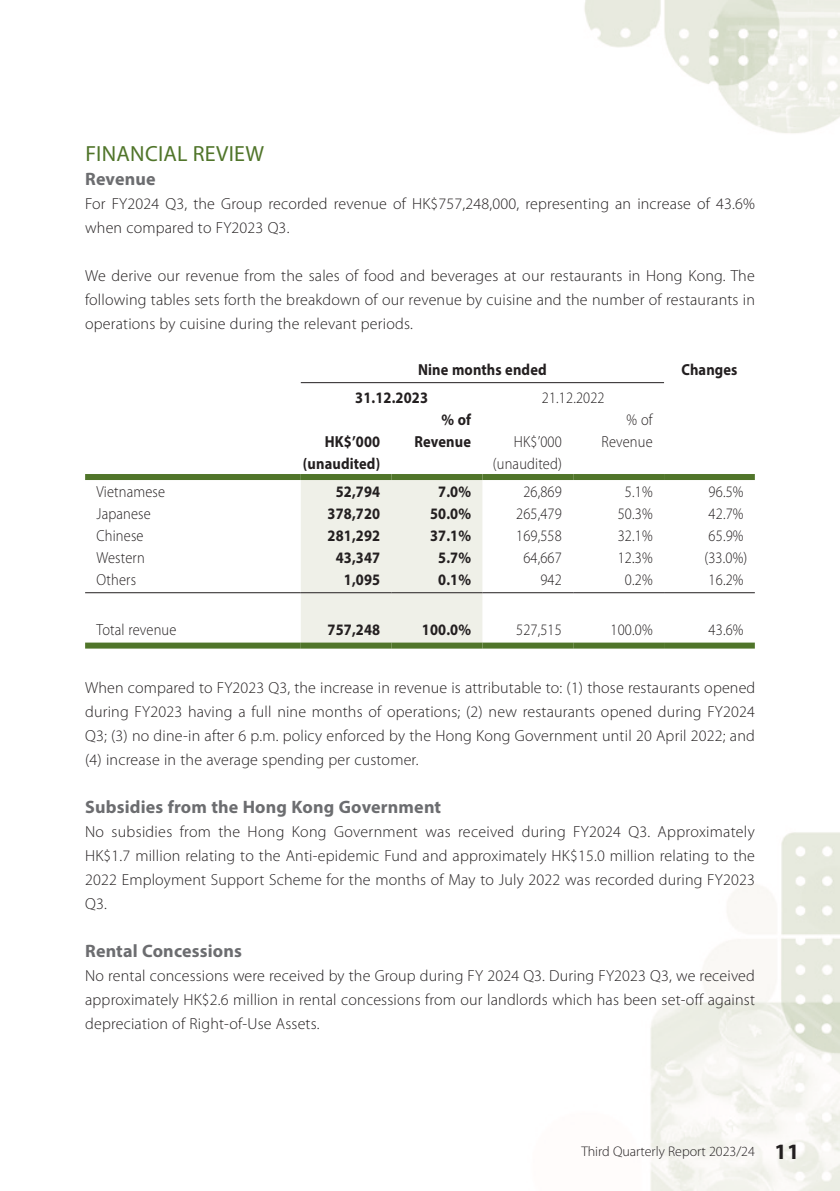
<style>
.page{position:relative;width:840px;height:1191px;background:#fff}
.page>*{position:absolute;margin:0;border:0;box-sizing:border-box;transform-origin:0 0}
.Heading_1{font:22px "Myriad Pro";letter-spacing:.01em;color:#50752a}
.Heading_2{font:700 18px "Myriad Pro";letter-spacing:.01em;color:#6c6d70}
.Body_Text{font:300 16px/24px "Myriad Pro";letter-spacing:.01em;color:#231f20;text-align:justify}
.Body_Text-2{font:300 16px "Myriad Pro";letter-spacing:.01em;color:#231f20;scale:.9 1}
.Body_Text-3{font:700 16px "Myriad Pro";letter-spacing:.01em;color:#231f20;scale:.9 1}
.t1{font:300 14px "Myriad Pro";letter-spacing:-.005em;color:#231f20}
.s1{font-weight:700;font-size:22px}
</style>
<div class="page">
<img style="left:85px;top:0;width:754px;height:1191px">
<div style="left:300px;top:480px;width:182px;height:162px;background:#eff0e8"></div>
<hr style="left:300px;top:382px;width:363px;height:1px;background:#231f20">
<div style="left:85px;top:474px;width:215px;height:6px;background:#50752a"></div>
<div style="left:300px;top:474px;width:91px;height:6px;background:#50752a"></div>
<div style="left:391px;top:474px;width:91px;height:6px;background:#50752a"></div>
<div style="left:482px;top:474px;width:91px;height:6px;background:#50752a"></div>
<div style="left:573px;top:474px;width:90px;height:6px;background:#50752a"></div>
<div style="left:663px;top:474px;width:91px;height:6px;background:#50752a"></div>
<hr style="left:85px;top:592px;width:215px;height:1px;background:#231f20">
<hr style="left:300px;top:592px;width:91px;height:1px;background:#231f20">
<hr style="left:391px;top:592px;width:91px;height:1px;background:#231f20">
<hr style="left:482px;top:592px;width:91px;height:1px;background:#231f20">
<hr style="left:573px;top:592px;width:90px;height:1px;background:#231f20">
<hr style="left:663px;top:592px;width:91px;height:1px;background:#231f20">
<div style="left:85px;top:642px;width:215px;height:6px;background:#50752a"></div>
<div style="left:300px;top:642px;width:91px;height:6px;background:#50752a"></div>
<div style="left:391px;top:642px;width:91px;height:6px;background:#50752a"></div>
<div style="left:482px;top:642px;width:91px;height:6px;background:#50752a"></div>
<div style="left:573px;top:642px;width:90px;height:6px;background:#50752a"></div>
<div style="left:663px;top:642px;width:91px;height:6px;background:#50752a"></div>
<p class="Heading_1" style="left:85px;top:140px;width:180px">FINANCIAL REVIEW</p>
<p class="Heading_2" style="left:85px;top:167px;width:72px">Revenue</p>
<p class="Body_Text" style="left:85px;top:192px;width:671px">For FY2024 Q3, the Group recorded revenue of HK$757,248,000, representing an increase of 43.6% when compared to FY2023 Q3.</p>
<p class="Body_Text" style="left:85px;top:264px;width:671px">We derive our revenue from the sales of food and beverages at our restaurants in Hong Kong. The following tables sets forth the breakdown of our revenue by cuisine and the number of restaurants in operations by cuisine during the relevant periods.</p>
<p class="Body_Text-3" style="left:418px;top:359px;width:144px">Nine months ended</p>
<p class="Body_Text-3" style="left:681px;top:359px;width:64px">Changes</p>
<p class="Body_Text-3" style="left:355px;top:387px;width:82px">31.12.2023</p>
<p class="Body_Text-2" style="left:541px;top:388px;width:71px">21.12.2022</p>
<p class="Body_Text-3" style="left:324px;top:431px;width:63px">HK$’000</p>
<p class="Body_Text-3" style="left:441px;top:409px;width:34px">% of</p>
<p class="Body_Text-3" style="left:414px;top:431px;width:64px">Revenue</p>
<p class="Body_Text-2" style="left:513px;top:432px;width:55px">HK$’000</p>
<p class="Body_Text-2" style="left:626px;top:410px;width:30px">% of</p>
<p class="Body_Text-2" style="left:601px;top:432px;width:58px">Revenue</p>
<p class="Body_Text-3" style="left:303px;top:453px;width:87px">(unaudited)</p>
<p class="Body_Text-2" style="left:492px;top:454px;width:78px">(unaudited)</p>
<p class="Body_Text-2" style="left:96px;top:482px;width:78px">Vietnamese</p>
<p class="Body_Text-3" style="left:335px;top:481px;width:51px">52,794</p>
<p class="Body_Text-3" style="left:438px;top:481px;width:38px">7.0%</p>
<p class="Body_Text-2" style="left:523px;top:482px;width:44px">26,869</p>
<p class="Body_Text-2" style="left:624px;top:482px;width:32px">5.1%</p>
<p class="Body_Text-2" style="left:708px;top:482px;width:40px">96.5%</p>
<p class="Body_Text-2" style="left:96px;top:504px;width:62px">Japanese</p>
<p class="Body_Text-3" style="left:327px;top:503px;width:60px">378,720</p>
<p class="Body_Text-3" style="left:430px;top:503px;width:47px">50.0%</p>
<p class="Body_Text-2" style="left:516px;top:504px;width:52px">265,479</p>
<p class="Body_Text-2" style="left:617px;top:504px;width:40px">50.3%</p>
<p class="Body_Text-2" style="left:708px;top:504px;width:40px">42.7%</p>
<p class="Body_Text-2" style="left:96px;top:526px;width:54px">Chinese</p>
<p class="Body_Text-3" style="left:327px;top:525px;width:60px">281,292</p>
<p class="Body_Text-3" style="left:430px;top:525px;width:47px">37.1%</p>
<p class="Body_Text-2" style="left:516px;top:526px;width:52px">169,558</p>
<p class="Body_Text-2" style="left:617px;top:526px;width:40px">32.1%</p>
<p class="Body_Text-2" style="left:708px;top:526px;width:40px">65.9%</p>
<p class="Body_Text-2" style="left:96px;top:548px;width:55px">Western</p>
<p class="Body_Text-3" style="left:335px;top:547px;width:51px">43,347</p>
<p class="Body_Text-3" style="left:438px;top:547px;width:38px">5.7%</p>
<p class="Body_Text-2" style="left:523px;top:548px;width:44px">64,667</p>
<p class="Body_Text-2" style="left:617px;top:548px;width:40px">12.3%</p>
<p class="Body_Text-2" style="left:704px;top:548px;width:49px">(33.0%)</p>
<p class="Body_Text-2" style="left:96px;top:570px;width:45px">Others</p>
<p class="Body_Text-3" style="left:344px;top:569px;width:42px">1,095</p>
<p class="Body_Text-3" style="left:438px;top:569px;width:38px">0.1%</p>
<p class="Body_Text-2" style="left:540px;top:570px;width:25px">942</p>
<p class="Body_Text-2" style="left:624px;top:570px;width:32px">0.2%</p>
<p class="Body_Text-2" style="left:708px;top:570px;width:40px">16.2%</p>
<p class="Body_Text-2" style="left:96px;top:620px;width:90px">Total revenue</p>
<p class="Body_Text-3" style="left:327px;top:619px;width:60px">757,248</p>
<p class="Body_Text-3" style="left:421px;top:619px;width:56px">100.0%</p>
<p class="Body_Text-2" style="left:516px;top:620px;width:52px">527,515</p>
<p class="Body_Text-2" style="left:610px;top:620px;width:48px">100.0%</p>
<p class="Body_Text-2" style="left:708px;top:620px;width:40px">43.6%</p>
<p class="Body_Text" style="left:85px;top:675px;width:671px">When compared to FY2023 Q3, the increase in revenue is attributable to: (1) those restaurants opened during FY2023 having a full nine months of operations; (2) new restaurants opened during FY2024<br>Q3; (3) no dine-in after 6 p.m. policy enforced by the Hong Kong Government until 20 April 2022; and (4) increase in the average spending per customer.</p>
<p class="Heading_2" style="left:85px;top:795px;width:357px">Subsidies from the Hong Kong Government</p>
<p class="Body_Text" style="left:85px;top:819px;width:671px">No subsidies from the Hong Kong Government was received during FY2024 Q3. Approximately HK$1.7 million relating to the Anti-epidemic Fund and approximately HK$15.0 million relating to the 2022 Employment Support Scheme for the months of May to July 2022 was recorded during FY2023<br>Q3.</p>
<p class="Heading_2" style="left:85px;top:939px;width:158px">Rental Concessions</p>
<p class="Body_Text" style="left:85px;top:963px;width:671px">No rental concessions were received by the Group during FY 2024 Q3. During FY2023 Q3, we received approximately HK$2.6 million in rental concessions from our landlords which has been set-off against depreciation of Right-of-Use Assets.</p>
<p class="t1" style="left:581px;top:1143px;width:219px">Third Quarterly Report 2023/24 <span class="s1">11</span></p>
</div>
